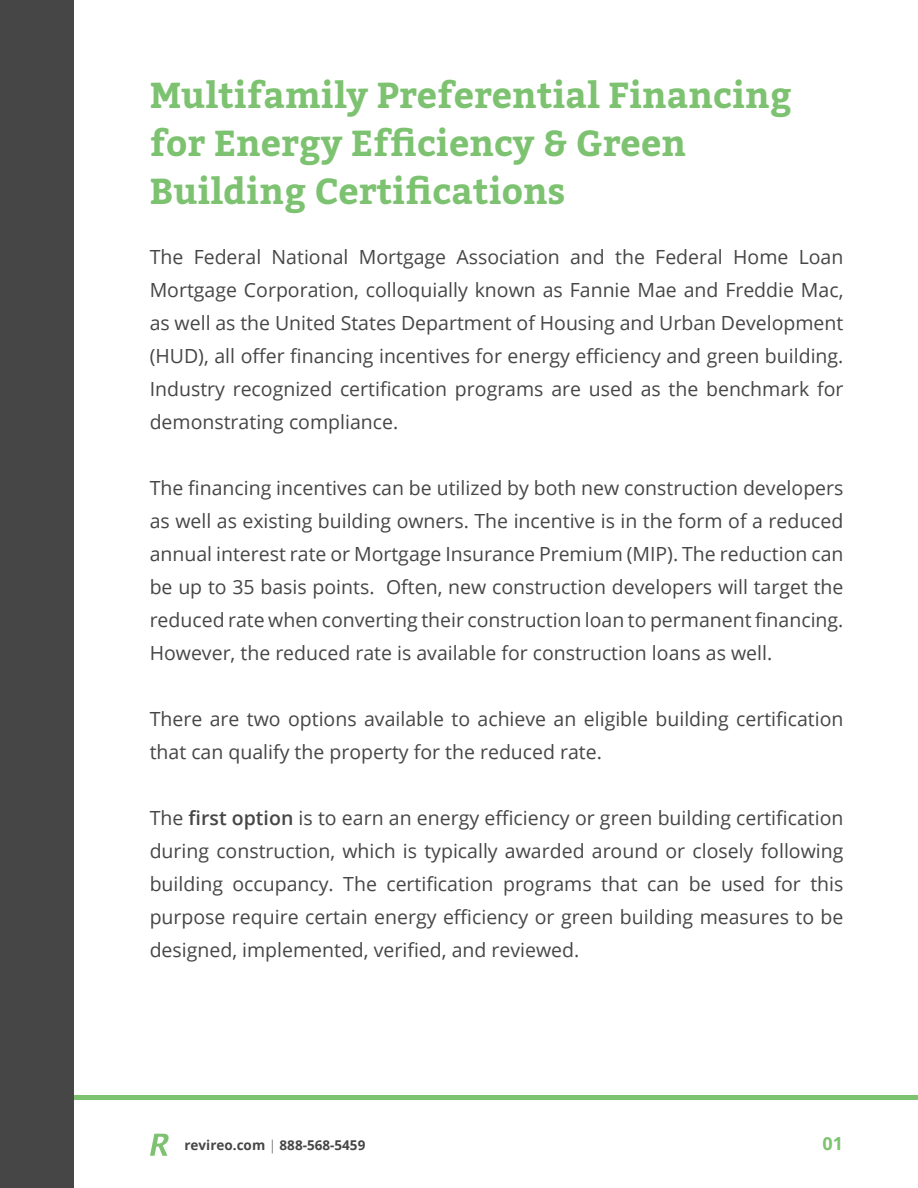
<style>
.page{position:relative;width:918px;height:1188px;background:#fff}
.page>*{position:absolute;margin:0;border:0;box-sizing:border-box;transform-origin:0 0}
.t1{font:700 36px/48px "Bitter";color:#7dc270}
.t2{font:19.5px/33px "Open Sans";color:#464647;text-align:justify}
.t3{font:700 18px "Open Sans";color:#7dc270}
.t4{font:700 13.5px "Open Sans";color:#464647}
.s1{font-weight:600}
.s2{font-weight:300}
</style>
<div class="page">
<svg style="left:150px;top:1134px;width:19px;height:22px"></svg>
<hr style="left:0;top:1095px;width:918px;height:4px;background:#7dc270">
<div style="left:0;top:0;width:74px;height:1188px;background:#464647"></div>
<p class="t1" style="left:150px;top:73px;width:644px">Multifamily Preferential Financing for Energy Efficiency &amp; Green<br>Building Certifications</p>
<p class="t2" style="left:150px;top:240px;width:695px">The Federal National Mortgage Association and the Federal Home Loan Mortgage Corporation, colloquially known as Fannie Mae and Freddie Mac, as well as the United States Department of Housing and Urban Development (HUD), all offer financing incentives for energy efficiency and green building.<br>Industry recognized certification programs are used as the benchmark for demonstrating compliance.</p>
<p class="t2" style="left:150px;top:471px;width:695px">The financing incentives can be utilized by both new construction developers as well as existing building owners. The incentive is in the form of a reduced annual interest rate or Mortgage Insurance Premium (MIP). The reduction can be up to 35 basis points. Often, new construction developers will target the reduced rate when converting their construction loan to permanent financing.<br>However, the reduced rate is available for construction loans as well.</p>
<p class="t2" style="left:150px;top:702px;width:695px">There are two options available to achieve an eligible building certification that can qualify the property for the reduced rate.</p>
<p class="t2" style="left:150px;top:801px;width:695px">The <span class="s1">first option</span> is to earn an energy efficiency or green building certification during construction, which is typically awarded around or closely following building occupancy. The certification programs that can be used for this purpose require certain energy efficiency or green building measures to be designed, implemented, verified, and reviewed.</p>
<p class="t4" style="left:184px;top:1135px;width:182px">revireo.com <span class="s2">|</span> 888-568-5459</p>
<p class="t3" style="left:822px;top:1131px;width:22px">01</p>
</div>
